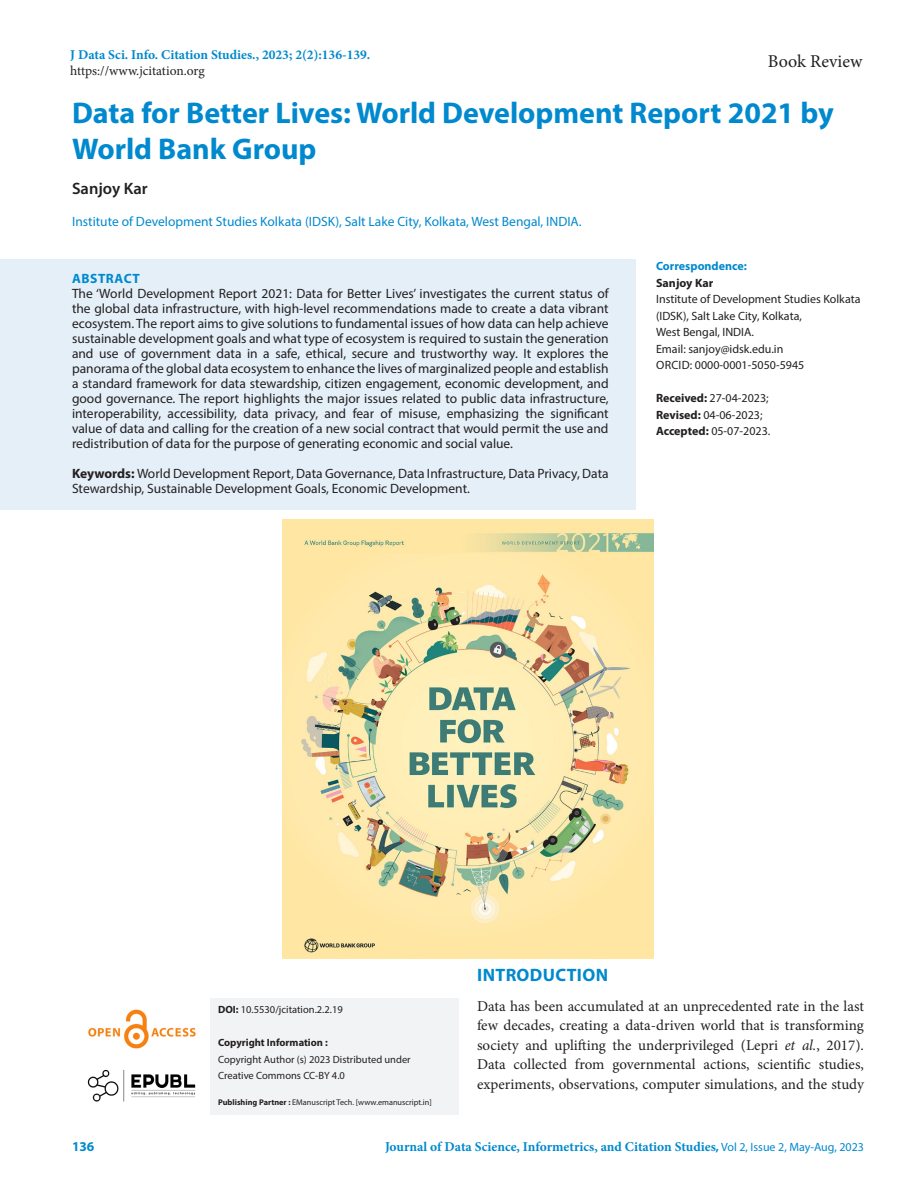
<style>
.page{position:relative;width:918px;height:1188px;background:#fff}
.page>*{position:absolute;margin:0;border:0;box-sizing:border-box;transform-origin:0 0}
.Art_Title{font:700 30px/36px "Myriad Pro";color:#0089ce}
.Heading_1{font:700 18px "Myriad Pro";letter-spacing:.02em;color:#0089ce}
.t1{font:18px "Minion Pro";letter-spacing:.005em;color:#231f20}
.Author_Names{font:600 16.5px "Myriad Pro";color:#231f20}
.Body_text__FO{font:15px/19.5px "Minion Pro";letter-spacing:-.005em;color:#231f20;text-align:justify}
.Abstract_TXT{font:13.5px/15px "Myriad Pro";color:#231f20;text-align:justify}
.KY{font:13.5px/15px "Myriad Pro";color:#231f20}
.t2{font:700 13.5px "Minion Pro";color:#0089ce}
.Author_Affiliations{font:13.5px "Myriad Pro";color:#0089ce}
.t3{font:13.5px "Minion Pro";letter-spacing:-.005em;color:#231f20}
.ABS_Heading{font:700 13.5px "Myriad Pro";letter-spacing:.04em;color:#0089ce}
.Correspondence_AU_Af{font:12px/16.5px "Myriad Pro";color:#231f20}
.Journal_Dates{font:12px/16.5px "Myriad Pro";color:#231f20}
.Correspondence_AU_Af-2{font:700 12px "Myriad Pro";color:#0089ce}
.Correspondence_AU_Af-3{font:700 12px "Myriad Pro";color:#231f20}
.t4{font:10.5px/16.5px "Myriad Pro";color:#231f20}
.t5{font:700 10.5px "Myriad Pro";color:#231f20}
.t6{font:8.25px "Myriad Pro";color:#231f20}
.s1{font-weight:700}
.s2{font-style:italic}
.s3{font-family:"Myriad Pro";font-size:12px}
.s4{font-family:"Myriad Pro";font-weight:400;font-size:12px}
</style>
<div class="page">
<img style="left:88px;top:1009px;width:108px;height:40px">
<img style="left:87px;top:1069px;width:109px;height:33px">
<div style="left:211px;top:998px;width:248px;height:36px;background:#f2f3f4"></div>
<div style="left:211px;top:1031px;width:248px;height:26px;background:#f2f3f4"></div>
<div style="left:211px;top:1048px;width:248px;height:25px;background:#f2f3f4"></div>
<div style="left:211px;top:1064px;width:248px;height:26px;background:#f2f3f4"></div>
<div style="left:211px;top:1084px;width:248px;height:30px;background:#f2f3f4"></div>
<div style="left:0;top:260px;width:636px;height:40px;background:#e4eff8"></div>
<div style="left:0;top:274px;width:636px;height:191px;background:#e4eff8"></div>
<div style="left:0;top:454px;width:636px;height:56px;background:#e4eff8"></div>
<img style="left:282px;top:519px;width:372px;height:440px">
<p class="t2" style="left:70px;top:45px;width:302px">J Data Sci. Info. Citation Studies., 2023; 2(2):136-139.</p>
<p class="t3" style="left:70px;top:61px;width:136px">https://www.jcitation.org</p>
<h2 class="t1" style="left:768px;top:49px;width:96px">Book Review</h2>
<p class="Art_Title" style="left:72px;top:94px;width:763px">Data for Better Lives: World Development Report 2021 by<br>World Bank Group</p>
<p class="Author_Names" style="left:72px;top:178px;width:77px">Sanjoy Kar</p>
<p class="Author_Affiliations" style="left:72px;top:213px;width:511px">Institute of Development Studies Kolkata (IDSK), Salt Lake City, Kolkata, West Bengal, INDIA.</p>
<p class="ABS_Heading" style="left:72px;top:270px;width:69px">ABSTRACT</p>
<p class="Abstract_TXT" style="left:72px;top:286px;width:538px">The ‘World Development Report 2021: Data for Better Lives’ investigates the current status of the global data infrastructure, with high-level recommendations made to create a data vibrant ecosystem. The report aims to give solutions to fundamental issues of how data can help achieve sustainable development goals and what type of ecosystem is required to sustain the generation and use of government data in a safe, ethical, secure and trustworthy way. It explores the panorama of the global data ecosystem to enhance the lives of marginalized people and establish a standard framework for data stewardship, citizen engagement, economic development, and good governance. The report highlights the major issues related to public data infrastructure, interoperability, accessibility, data privacy, and fear of misuse, emphasizing the significant value of data and calling for the creation of a new social contract that would permit the use and redistribution of data for the purpose of generating economic and social value.</p>
<p class="KY" style="left:72px;top:466px;width:538px"><span class="s1">Keywords:</span> World Development Report, Data Governance, Data Infrastructure, Data Privacy, Data<br>Stewardship, Sustainable Development Goals, Economic Development.</p>
<p class="Correspondence_AU_Af-2" style="left:656px;top:258px;width:92px">Correspondence:</p>
<p class="Correspondence_AU_Af-3" style="left:656px;top:275px;width:59px">Sanjoy Kar</p>
<p class="Correspondence_AU_Af" style="left:656px;top:291px;width:206px">Institute of Development Studies Kolkata (IDSK), Salt Lake City, Kolkata,<br>West Bengal, INDIA.</p>
<p class="Correspondence_AU_Af" style="left:656px;top:340px;width:129px">Email: sanjoy@idsk.edu.in</p>
<p class="Correspondence_AU_Af" style="left:656px;top:357px;width:150px">ORCID: 0000-0001-5050-5945</p>
<p class="Journal_Dates" style="left:656px;top:390px;width:116px"><span class="s1">Received:</span> 27-04-2023;<br><span class="s1">Revised:</span> 04-06-2023;<br><span class="s1">Accepted:</span> 05-07-2023.</p>
<p class="t4" style="left:218px;top:1001px;width:126px"><span class="s1">DOI:</span> 10.5530/jcitation.2.2.19</p>
<p class="t5" style="left:218px;top:1036px;width:111px">Copyright Information :</p>
<p class="t4" style="left:218px;top:1051px;width:194px">Copyright Author (s) 2023 Distributed under<br>Creative Commons CC-BY 4.0</p>
<p class="t6" style="left:218px;top:1097px;width:215px"><span class="s1">Publishing Partner :</span> EManuscript Tech. [www.emanuscript.in]</p>
<p class="Heading_1" style="left:477px;top:963px;width:132px">INTRODUCTION</p>
<p class="Body_text__FO" style="left:477px;top:996px;width:389px">Data has been accumulated at an unprecedented rate in the last few decades, creating a data-driven world that is transforming society and uplifting the underprivileged (Lepri <span class="s2">et al.</span>, 2017).<br>Data collected from governmental actions, scientific studies, experiments, observations, computer simulations, and the study</p>
<p class="ABS_Heading" style="left:72px;top:1137px;width:24px">136</p>
<p class="t2" style="left:385px;top:1137px;width:480px">Journal of Data Science, Informetrics, and Citation Studies<span class="s3">,</span> <span class="s4">Vol 2, Issue 2, May-Aug, 2023</span></p>
</div>
